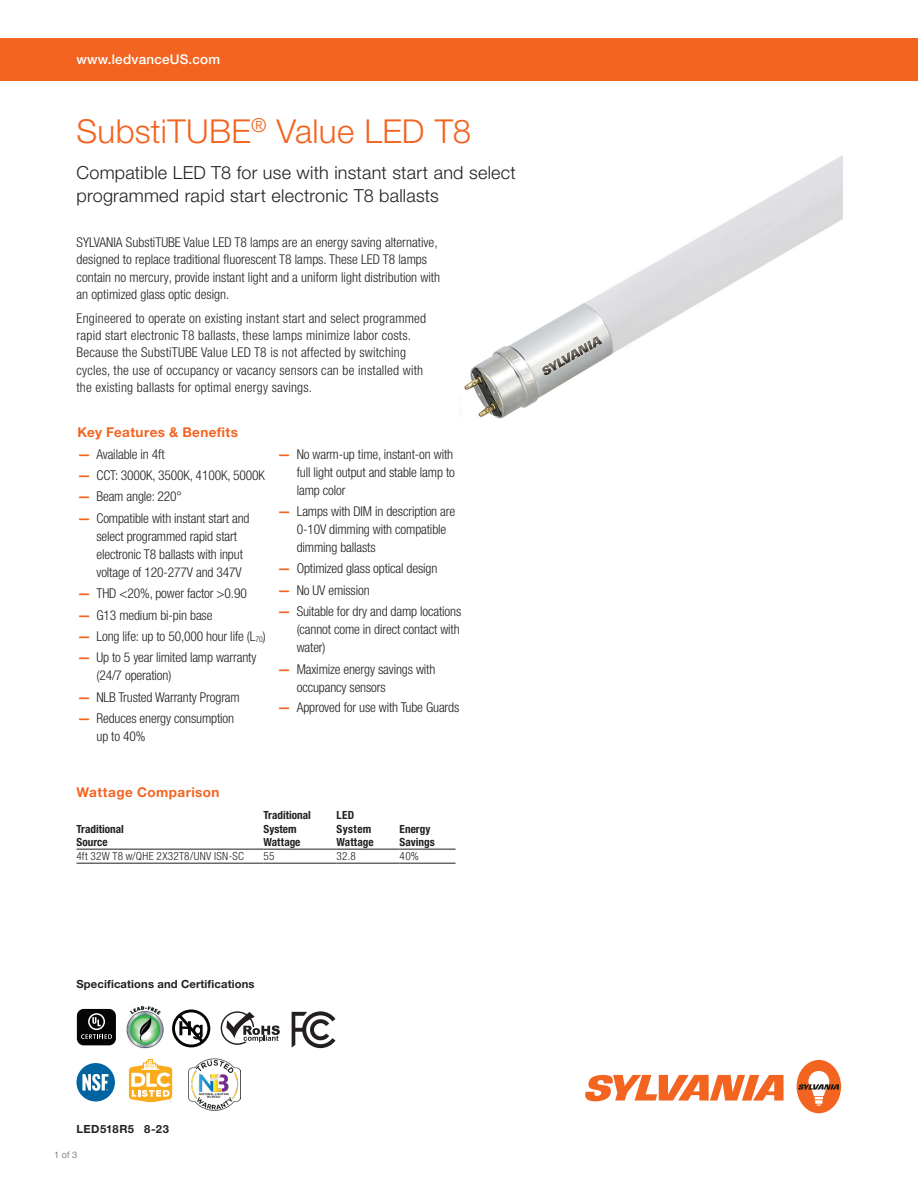
<style>
.page{position:relative;width:918px;height:1188px;background:#fff}
.page>*{position:absolute;margin:0;border:0;box-sizing:border-box;transform-origin:0 0}
.PIB_HEADLINE{font:300 33px "Helvetica Neue LT Pro";letter-spacing:.01em;color:#f36421}
.Letter_Cover_Subhead{font:300 18px/22.6px "Helvetica Neue LT Pro";letter-spacing:.015em;color:#231f20}
.Letter_Cover_Copy_9{font:300 condensed 13.5px/18px "Helvetica Neue LT Pro";letter-spacing:-.01em;color:#231f20}
.Letter_Cover_Copy_9-2{font:300 condensed 13.5px/17.2px "Helvetica Neue LT Pro";letter-spacing:.015em;color:#231f20}
.Letter_Copy_Headline{font:700 13.5px "Helvetica Neue LT Pro";letter-spacing:.03em;color:#f36421}
.t1{font:500 13.5px "Helvetica Neue LT Std";letter-spacing:.015em;color:#fff}
.Letter_Tablehead_9_o{font:700 13.5px "Helvetica Neue LT Pro";letter-spacing:.035em;color:#f36421}
.Letter_Tablehead_7_5{font:700 condensed 11.25px/13.5px "Helvetica Neue LT Pro";color:#231f20}
.Letter_Tables_7_5_Ba{font:300 condensed 11.25px "Helvetica Neue LT Pro";letter-spacing:.03em;color:#231f20}
.App_Info_Head{font:700 11.25px "Helvetica Neue LT Pro";letter-spacing:.01em;color:#231f20}
.Letter_Tablehead_7_5-2{font:700 condensed 11.25px/13.5px "Helvetica Neue LT Pro";letter-spacing:.03em;color:#231f20}
.CODE{font:700 11.25px "Helvetica Neue LT Pro";letter-spacing:.035em;color:#231f20}
.t2{font:300 9px "Helvetica Neue LT Pro";color:#57585a}
.s1{font-weight:700;font-stretch:normal;color:#f36421}
</style>
<div class="page">
<img style="left:459px;top:156px;width:383px;height:263px">
<svg style="left:221px;top:1011px;width:59px;height:34px"></svg>
<svg style="left:172px;top:1009px;width:39px;height:38px"></svg>
<img style="left:126px;top:1006px;width:38px;height:43px">
<div style="left:76px;top:1063px;width:39px;height:38px;background:#0064a1;border-radius:50%"></div>
<svg style="left:82px;top:1074px;width:26px;height:17px"></svg>
<div style="left:0;top:38px;width:918px;height:43px;background:#f36421"></div>
<svg style="left:585px;top:1075px;width:199px;height:26px"></svg>
<div style="left:797px;top:1060px;width:44px;height:53px;background:#f36421;border-radius:50%"></div>
<svg style="left:798px;top:1071px;width:41px;height:35px"></svg>
<hr style="left:76px;top:849px;width:187px;height:1px;background:#231f20">
<hr style="left:263px;top:849px;width:74px;height:1px;background:#231f20">
<hr style="left:337px;top:849px;width:63px;height:1px;background:#231f20">
<hr style="left:400px;top:849px;width:56px;height:1px;background:#231f20">
<hr style="left:76px;top:863px;width:187px;height:1px;background:#231f20">
<hr style="left:263px;top:863px;width:74px;height:1px;background:#231f20">
<hr style="left:337px;top:863px;width:63px;height:1px;background:#231f20">
<hr style="left:400px;top:863px;width:56px;height:1px;background:#231f20">
<svg style="left:292px;top:1011px;width:43px;height:37px"></svg>
<svg style="left:129px;top:1059px;width:43px;height:43px"></svg>
<img style="left:188px;top:1059px;width:52px;height:52px">
<div style="left:77px;top:1009px;width:39px;height:36px;background:#040503;border-radius:7px"></div>
<svg style="left:81px;top:1013px;width:31px;height:26px"></svg>
<p class="t1" style="left:77px;top:51px;width:145px">www.ledvanceUS.com</p>
<p class="PIB_HEADLINE" style="left:77px;top:111px;width:396px">SubstiTUBE<sup>®</sup> Value LED T8</p>
<p class="Letter_Cover_Subhead" style="left:77px;top:161px;width:441px">Compatible LED T8 for use with instant start and select programmed rapid start electronic T8 ballasts</p>
<p class="Letter_Cover_Copy_9" style="left:77px;top:234px;width:365px;line-height:17.2px">SYLVANIA SubstiTUBE Value LED T8 lamps are an energy saving alternative, designed to replace traditional fluorescent T8 lamps. These LED T8 lamps contain no mercury, provide instant light and a uniform light distribution with an optimized glass optic design.</p>
<p class="Letter_Cover_Copy_9-2" style="left:77px;top:309px;width:351px">Engineered to operate on existing instant start and select programmed rapid start electronic T8 ballasts, these lamps minimize labor costs.<br>Because the SubstiTUBE Value LED T8 is not affected by switching cycles, the use of occupancy or vacancy sensors can be installed with the existing ballasts for optimal energy savings.</p>
<p class="Letter_Copy_Headline" style="left:77px;top:424px;width:162px">Key Features &amp; Benefits</p>
<p class="Letter_Cover_Copy_9" style="left:77px;top:445px;width:89px"><span class="s1">—</span> Available in 4ft</p>
<p class="Letter_Cover_Copy_9" style="left:77px;top:466px;width:189px"><span class="s1">—</span> CCT: 3000K, 3500K, 4100K, 5000K</p>
<p class="Letter_Cover_Copy_9" style="left:77px;top:488px;width:106px"><span class="s1">—</span> Beam angle: 220°</p>
<p class="Letter_Cover_Copy_9" style="left:96px;top:509px;width:155px;text-indent:-19px"><span class="s1">—</span> Compatible with instant start and select programmed rapid start electronic T8 ballasts with input voltage of 120-277V and 347V</p>
<p class="Letter_Cover_Copy_9" style="left:77px;top:584px;width:171px"><span class="s1">—</span> THD &lt;20%, power factor &gt;0.90</p>
<p class="Letter_Cover_Copy_9" style="left:77px;top:606px;width:137px"><span class="s1">—</span> G13 medium bi-pin base</p>
<p class="Letter_Cover_Copy_9" style="left:77px;top:627px;width:190px"><span class="s1">—</span> Long life: up to 50,000 hour life (L<sub>70</sub>)</p>
<p class="Letter_Cover_Copy_9" style="left:96px;top:648px;width:161px;text-indent:-19px"><span class="s1">—</span> Up to 5 year limited lamp warranty (24/7 operation)</p>
<p class="Letter_Cover_Copy_9" style="left:77px;top:688px;width:164px"><span class="s1">—</span> NLB Trusted Warranty Program</p>
<p class="Letter_Cover_Copy_9" style="left:96px;top:709px;width:139px;text-indent:-19px"><span class="s1">—</span> Reduces energy consumption up to 40%</p>
<p class="Letter_Cover_Copy_9" style="left:297px;top:445px;width:160px;text-indent:-19px"><span class="s1">—</span> No warm-up time, instant-on with full light output and stable lamp to lamp color</p>
<p class="Letter_Cover_Copy_9" style="left:297px;top:502px;width:160px;text-indent:-19px"><span class="s1">—</span> Lamps with DIM in description are<br>0-10V dimming with compatible dimming ballasts</p>
<p class="Letter_Cover_Copy_9" style="left:278px;top:560px;width:161px"><span class="s1">—</span> Optimized glass optical design</p>
<p class="Letter_Cover_Copy_9" style="left:278px;top:581px;width:94px"><span class="s1">—</span> No UV emission</p>
<p class="Letter_Cover_Copy_9" style="left:297px;top:602px;width:166px;text-indent:-19px"><span class="s1">—</span> Suitable for dry and damp locations (cannot come in direct contact with water)</p>
<p class="Letter_Cover_Copy_9" style="left:297px;top:660px;width:140px;text-indent:-19px"><span class="s1">—</span> Maximize energy savings with occupancy sensors</p>
<p class="Letter_Cover_Copy_9" style="left:278px;top:698px;width:183px"><span class="s1">—</span> Approved for use with Tube Guards</p>
<p class="Letter_Tablehead_9_o" style="left:76px;top:784px;width:145px">Wattage Comparison</p>
<p class="Letter_Tablehead_7_5" style="left:76px;top:822px;width:49px">Traditional<br>Source</p>
<p class="Letter_Tablehead_7_5" style="left:263px;top:808px;width:49px">Traditional<br>System<br>Wattage</p>
<p class="Letter_Tablehead_7_5-2" style="left:337px;top:808px;width:39px">LED<br>System<br>Wattage</p>
<p class="Letter_Tablehead_7_5" style="left:400px;top:822px;width:37px">Energy<br>Savings</p>
<p class="Letter_Tables_7_5_Ba" style="left:76px;top:850px;width:169px">4ft 32W T8 w/QHE 2X32T8/UNV ISN-SC</p>
<p class="Letter_Tables_7_5_Ba" style="left:263px;top:850px;width:13px">55</p>
<p class="Letter_Tables_7_5_Ba" style="left:337px;top:850px;width:21px">32.8</p>
<p class="Letter_Tables_7_5_Ba" style="left:400px;top:850px;width:21px">40%</p>
<p class="App_Info_Head" style="left:76px;top:976px;width:180px">Specifications and Certifications</p>
<p class="CODE" style="left:76px;top:1122px;width:94px">LED518R5 8-23</p>
<p class="t2" style="left:54px;top:1149px;width:25px">1 of 3</p>
</div>
